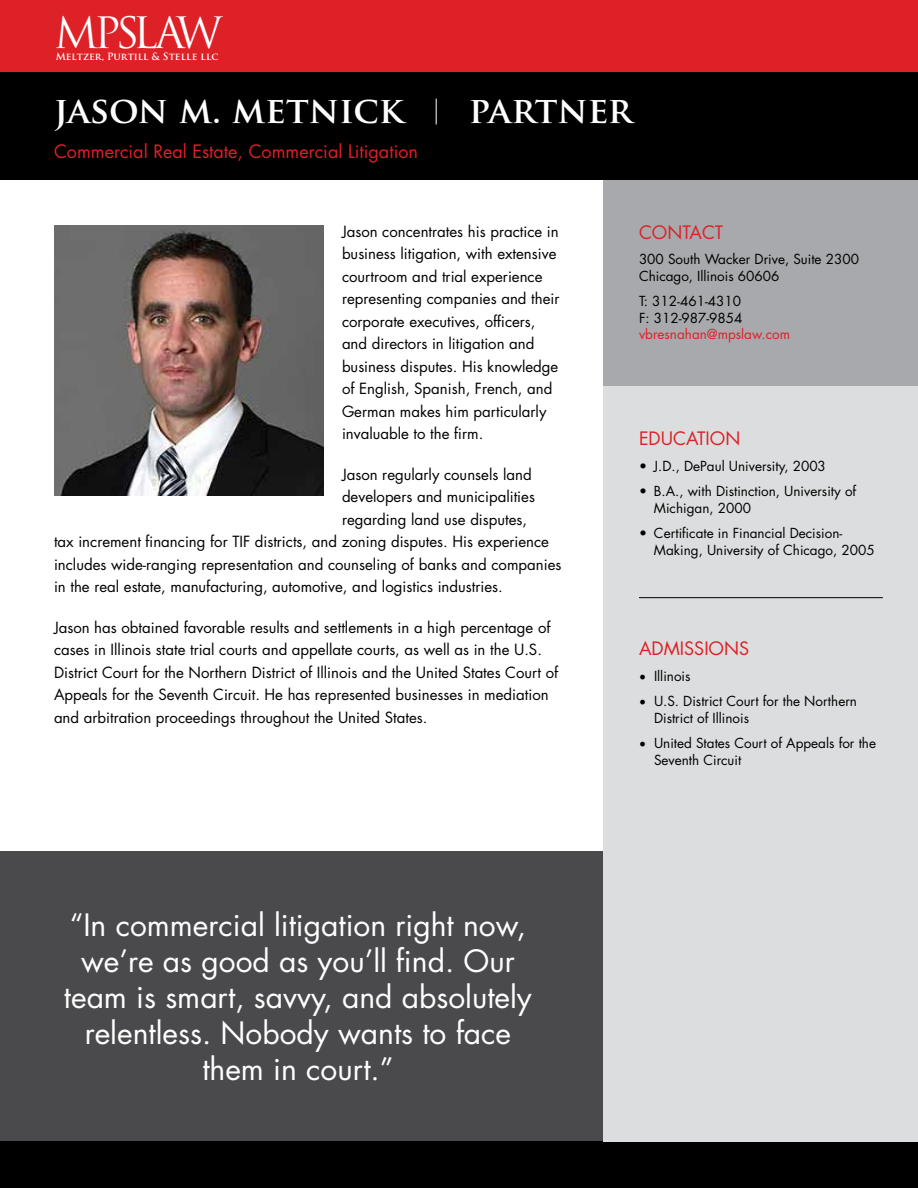
<style>
.page{position:relative;width:918px;height:1188px;background:#fff}
.page>*{position:absolute;margin:0;border:0;box-sizing:border-box;transform-origin:0 0}
.t1{font:42.15px "Trajan Pro";letter-spacing:-.115em;color:#fff}
.t2{font:700 36px "Trajan Pro";color:#fff}
.t3{font:30px/36px "Futura";color:#fff;text-align:center}
.t4{font:18px "Futura";color:#de2027}
.t5{font:15px/22.5px "Futura";color:#000}
.t6{font:13.5px/16.5px "Futura";color:#000}
.t7{font:13.5px "Futura";color:#de2027}
.t8{font:700 9.75px "Trajan Pro";color:#fff}
.s1{font-family:"Minion Pro";font-size:18px}
</style>
<div class="page">
<div style="left:0;top:0;width:918px;height:72px;background:#de2027"></div>
<div style="left:0;top:72px;width:918px;height:108px;background:#000"></div>
<div style="left:0;top:1141px;width:918px;height:47px;background:#000"></div>
<svg style="left:436px;top:99px;width:1px;height:25px"></svg>
<img style="left:54px;top:225px;width:270px;height:270px">
<div style="left:0;top:851px;width:603px;height:290px;background:#4a4a4d"></div>
<div style="left:603px;top:180px;width:315px;height:961px;background:#dcddde"></div>
<div style="left:603px;top:180px;width:315px;height:205px;background:#a7a9ac"></div>
<hr style="left:639px;top:597px;width:244px;height:1px;background:#000">
<h1 class="t1" style="left:54px;top:6px;width:132px">MPSLA</h1>
<p class="t8" style="left:56px;top:51px;width:164px">Meltzer, Purtill &amp; Stelle llc</p>
<h1 class="t1" style="left:176px;top:6px;width:48px">W</h1>
<h2 class="t2" style="left:54px;top:88px;width:351px">jason m. metnick</h2>
<h2 class="t2" style="left:469px;top:88px;width:165px">partner</h2>
<p class="t4" style="left:54px;top:139px;width:366px">Commercial Real Estate, Commercial Litigation</p>
<p class="t5" style="left:342px;top:220px;width:219px">Jason concentrates his practice in business litigation, with extensive courtroom and trial experience representing companies and their corporate executives, officers, and directors in litigation and business disputes. His knowledge of English, Spanish, French, and<br>German makes him particularly invaluable to the firm.</p>
<p class="t5" style="left:342px;top:463px;width:191px">Jason regularly counsels land</p>
<p class="t5" style="left:342px;top:486px;width:194px">developers and municipalities</p>
<p class="t5" style="left:342px;top:508px;width:187px">regarding land use disputes,</p>
<p class="t5" style="left:54px;top:531px;width:497px">tax increment financing for TIF districts, and zoning disputes. His experience</p>
<p class="t5" style="left:54px;top:553px;width:509px">includes wide-ranging representation and counseling of banks and companies</p>
<p class="t5" style="left:54px;top:576px;width:450px">in the real estate, manufacturing, automotive, and logistics industries.</p>
<p class="t5" style="left:54px;top:616px;width:506px">Jason has obtained favorable results and settlements in a high percentage of cases in Illinois state trial courts and appellate courts, as well as in the U.S.<br>District Court for the Northern District of Illinois and the United States Court of Appeals for the Seventh Circuit. He has represented businesses in mediation and arbitration proceedings throughout the United States.</p>
<h3 class="t3" style="left:64px;top:907px;width:469px">“In commercial litigation right now, we’re as good as you’ll find. Our team is smart, savvy, and absolutely relentless. Nobody wants to face them in court.”</h3>
<p class="t4" style="left:639px;top:221px;width:86px">CONTACT</p>
<p class="t6" style="left:639px;top:251px;width:222px">300 South Wacker Drive, Suite 2300<br>Chicago, Illinois 60606</p>
<p class="t6" style="left:639px;top:293px;width:105px">T: 312-461-4310<br>F: 312-987-9854</p>
<p class="t7" style="left:639px;top:326px;width:153px">vbresnahan@mpslaw.com</p>
<p class="t4" style="left:639px;top:427px;width:103px">EDUCATION</p>
<p class="t6" style="left:639px;top:457px;width:188px">• J.D., DePaul University, 2003</p>
<p class="t6" style="left:654px;top:483px;width:204px;text-indent:-15px">• B.A., with Distinction, University of<br>Michigan, 2000</p>
<p class="t6" style="left:654px;top:525px;width:222px;text-indent:-15px">• Certificate in Financial Decision-<br>Making, University of Chicago, 2005</p>
<p class="t4" style="left:639px;top:637px;width:112px">ADMISSIONS</p>
<p class="t6" style="left:639px;top:667px;width:53px"><span class="s1">•</span> Illinois</p>
<p class="t6" style="left:654px;top:693px;width:205px;text-indent:-15px"><span class="s1">•</span> U.S. District Court for the Northern<br>District of Illinois</p>
<p class="t6" style="left:654px;top:735px;width:224px;text-indent:-15px"><span class="s1">•</span> United States Court of Appeals for the<br>Seventh Circuit</p>
</div>
